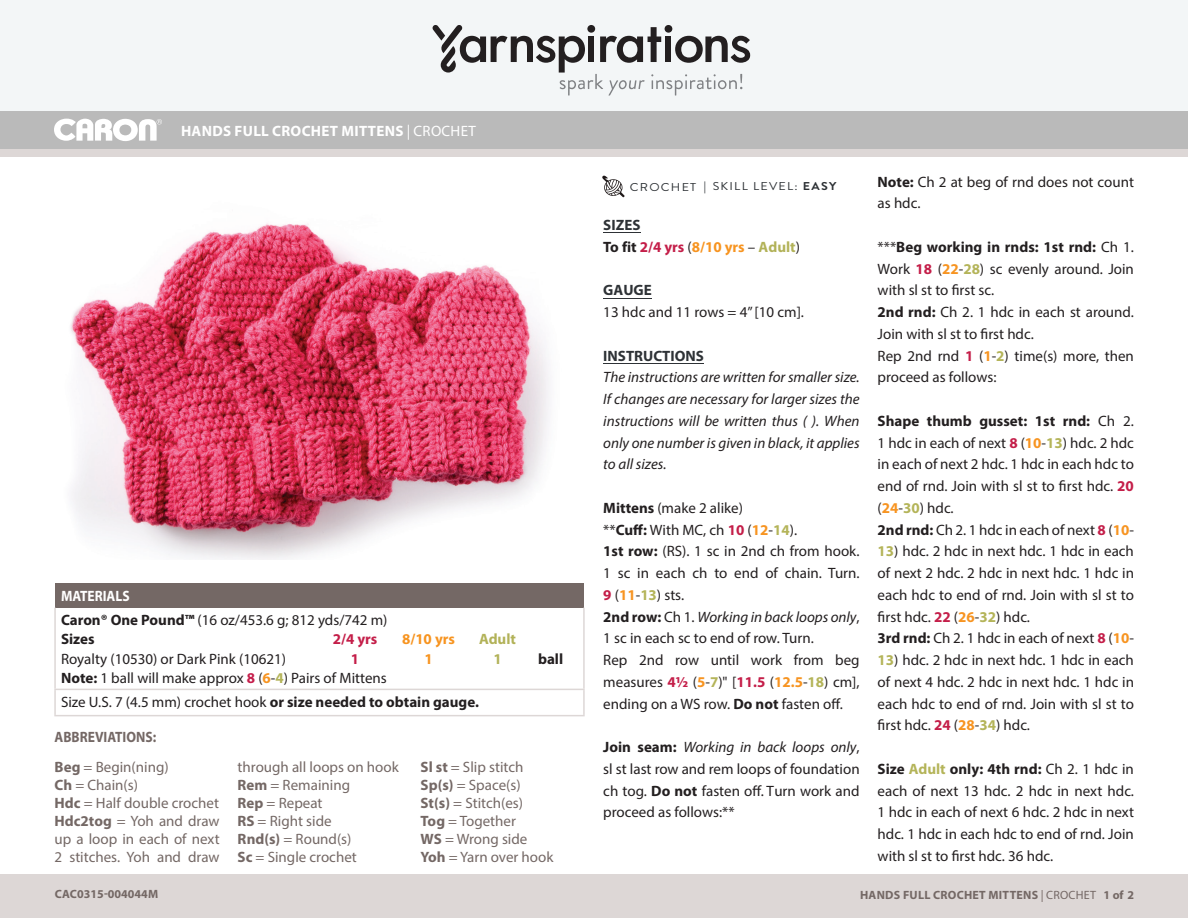
<style>
.page{position:relative;width:1188px;height:918px;background:#fff}
.page>*{position:absolute;margin:0;border:0;box-sizing:border-box;transform-origin:0 0}
.t1{font:15px/21.8px "Myriad Pro";color:#231f20}
.t2{font:15px/18px "Myriad Pro";color:#746865}
.t3{font:italic 15px/21.8px "Myriad Pro";color:#231f20}
.t4{font:700 15px/21.8px "Myriad Pro";color:#f79420}
.Pattern_Title{font:700 15px "Myriad Pro";letter-spacing:.02em;color:#fff}
.t5{font:700 15px/30px "Myriad Pro";color:#746865;scale:.9 1}
.t6{font:700 15px "Myriad Pro";color:#231f20}
.t7{font:700 15px "Myriad Pro";color:#c41e49}
.t8{font:700 15px "Myriad Pro";color:#b2b258}
.t9{font:700 13.5px "Myriad Pro";letter-spacing:.02em;color:#fff}
.t10{font:700 12px "Myriad Pro";letter-spacing:.02em;color:#746865}
.t11{font:700 12px "Myriad Pro";color:#746865}
.t12{font:11.4px "Brandon Grotesque";letter-spacing:.1em;color:#2c3034;scale:1.1 1}
.s1{font-weight:400}
.s2{font-weight:700;color:#fff}
.s3{font-weight:700}
.s4{font-weight:700;color:#c51e4b}
.s5{font-weight:700;color:#f79421}
.s6{font-weight:700;color:#b4b459}
.s7{font-weight:700;color:#c41e49}
.s8{color:#2e3236}
.s9{color:#231f20}
.s10{color:#c41e49}
.s11{font-weight:400;color:#231f20}
.s12{color:#b2b258}
.s13{font-weight:700;color:#2e3236}
.s14{font-weight:700;font-style:normal;color:#2e3236}
.s15{font-style:italic}
</style>
<div class="page">
<div style="left:0;top:875px;width:1188px;height:43px;background:#ddd7d6"></div>
<div style="left:0;top:149px;width:1188px;height:9px;background:#ddd7d6"></div>
<div style="left:0;top:111px;width:1188px;height:38px;background:#bababa"></div>
<svg style="left:54px;top:119px;width:108px;height:22px"></svg>
<div style="left:0;top:0;width:1188px;height:111px;background:#f3f6f7"></div>
<svg style="left:433px;top:25px;width:318px;height:71px"></svg>
<hr style="left:603px;top:363px;width:101px;height:1px;background:#2e3236">
<hr style="left:603px;top:298px;width:49px;height:1px;background:#2e3236">
<hr style="left:603px;top:232px;width:37px;height:1px;background:#2e3236">
<div style="left:55px;top:583px;width:529px;height:25px;background:#746865"></div>
<hr style="left:54px;top:608px;width:2px;height:81px;background:#ddd7d6">
<hr style="left:54px;top:690px;width:2px;height:25px;background:#ddd7d6">
<hr style="left:583px;top:608px;width:2px;height:81px;background:#ddd7d6">
<hr style="left:583px;top:690px;width:2px;height:25px;background:#ddd7d6">
<hr style="left:54px;top:689px;width:531px;height:1px;background:#ddd7d6">
<hr style="left:54px;top:715px;width:531px;height:1px;background:#ddd7d6">
<img style="left:70px;top:223px;width:479px;height:337px">
<svg style="left:602px;top:176px;width:23px;height:21px"></svg>
<p class="t9" style="left:182px;top:120px;width:281px">HANDS FULL CROCHET MITTENS <span class="s1">| CROCHET</span></p>
<p class="Pattern_Title" style="left:181px;top:121px;width:297px">HANDS FULL CROCHET MITTENS <span class="s1">| CROCHET</span></p>
<p class="t1" style="left:61px;top:583px;width:328px;line-height:24.3px"><span class="s2">MATERIALS<br></span><span class="s3">Caron® One Pound™</span> (16 oz/453.6 g; 812 yds/742 m)</p>
<p class="t6" style="left:61px;top:630px;width:35px">Sizes</p>
<p class="t7" style="left:333px;top:630px;width:46px">2/4 yrs</p>
<p class="t4" style="left:402px;top:628px;width:55px">8/10 yrs</p>
<p class="t8" style="left:479px;top:630px;width:38px">Adult</p>
<p class="t1" style="left:61px;top:648px;width:227px">Royalty (10530) or Dark Pink (10621)</p>
<p class="t7" style="left:351px;top:649px;width:10px">1</p>
<p class="t4" style="left:424px;top:647px;width:10px">1</p>
<p class="t8" style="left:493px;top:649px;width:10px">1</p>
<p class="t6" style="left:538px;top:649px;width:27px">ball</p>
<p class="t1" style="left:61px;top:666px;width:419px;line-height:23.2px"><span class="s3">Note:</span> 1 ball will make approx <span class="s4">8</span> (<span class="s5">6</span>-<span class="s6">4</span>) Pairs of Mittens<br>Size U.S. 7 (4.5 mm) crochet hook <span class="s3">or size needed to obtain gauge.</span></p>
<p class="t5" style="left:55px;top:722px;width:128px">ABBREVIATIONS:<br>Beg <span class="s1">= Begin(ning)</span></p>
<p class="t2" style="left:55px;top:776px;width:167px"><span class="s3">Ch</span> = Chain(s)<br><span class="s3">Hdc</span> = Half double crochet<br><span class="s3">Hdc2tog</span> = Yoh and draw up a loop in each of next<br>2 stitches. Yoh and draw</p>
<p class="t2" style="left:238px;top:758px;width:163px">through all loops on hook<br><span class="s3">Rem</span> = Remaining<br><span class="s3">Rep</span> = Repeat<br><span class="s3">RS</span> = Right side<br><span class="s3">Rnd(s)</span> = Round(s)<br><span class="s3">Sc</span> = Single crochet</p>
<p class="t2" style="left:421px;top:758px;width:134px"><span class="s3">Sl st</span> = Slip stitch<br><span class="s3">Sp(s)</span> = Space(s)<br><span class="s3">St(s)</span> = Stitch(es)<br><span class="s3">Tog</span> = Together<br><span class="s3">WS</span> = Wrong side<br><span class="s3">Yoh</span> = Yarn over hook</p>
<p class="t11" style="left:55px;top:886px;width:105px">CAC0315-004044M</p>
<p class="t1" style="left:878px;top:170px;width:258px"><span class="s3">Note:</span> Ch 2 at beg of rnd does not count as hdc.</p>
<p class="t1" style="left:878px;top:236px;width:258px">***<span class="s3">Beg working in rnds: 1st rnd:</span> Ch 1.<br>Work <span class="s7">18</span> (<span class="s5">22</span>-<span class="s6">28</span>) sc evenly around. Join with sl st to first sc.<br><span class="s3">2nd rnd:</span> Ch 2. 1 hdc in each st around.<br>Join with sl st to first hdc.<br>Rep 2nd rnd <span class="s7">1</span> (<span class="s5">1</span>-<span class="s6">2</span>) time(s) more, then proceed as follows:</p>
<p class="t1" style="left:878px;top:410px;width:258px"><span class="s3">Shape thumb gusset: 1st rnd:</span> Ch 2.<br>1 hdc in each of next <span class="s7">8</span> (<span class="s5">10</span>-<span class="s6">13</span>) hdc. 2 hdc in each of next 2 hdc. 1 hdc in each hdc to end of rnd. Join with sl st to first hdc. <span class="s7">20 </span>(<span class="s5">24</span>-<span class="s6">30</span>) hdc.<br><span class="s3">2nd rnd:</span> Ch 2. 1 hdc in each of next <span class="s7">8</span> (<span class="s5">10</span>-</p>
<p class="t1" style="left:878px;top:540px;width:258px"><span class="s6">13</span>) hdc. 2 hdc in next hdc. 1 hdc in each of next 2 hdc. 2 hdc in next hdc. 1 hdc in each hdc to end of rnd. Join with sl st to first hdc. <span class="s7">22</span> (<span class="s5">26</span>-<span class="s6">32</span>) hdc.<br><span class="s3">3rd rnd:</span> Ch 2. 1 hdc in each of next <span class="s7">8</span> (<span class="s5">10</span>-</p>
<p class="t1" style="left:878px;top:649px;width:258px;text-align:justify"><span class="s6">13</span>) hdc. 2 hdc in next hdc. 1 hdc in each of next 4 hdc. 2 hdc in next hdc. 1 hdc in each hdc to end of rnd. Join with sl st to first hdc. <span class="s7">24</span> (<span class="s5">28</span>-<span class="s6">34</span>) hdc.</p>
<p class="t1" style="left:878px;top:758px;width:258px;text-align:justify"><span class="s3">Size</span> <span class="s6">Adult</span> <span class="s3">only: 4th rnd:</span> Ch 2. 1 hdc in each of next 13 hdc. 2 hdc in next hdc.<br>1 hdc in each of next 6 hdc. 2 hdc in next hdc. 1 hdc in each hdc to end of rnd. Join with sl st to first hdc. 36 hdc.</p>
<p class="t10" style="left:863px;top:883px;width:250px">HANDS FULL CROCHET MITTENS <span class="s1">| CROCHET</span></p>
<p class="t12" style="left:630px;top:179px;width:189px">CROCHET <span class="s3">|</span> SKILL LEVEL: <span class="s3">EASY</span></p>
<p class="t4" style="left:603px;top:214px;width:198px"><span class="s8">SIZES<br></span><span class="s9">To fit</span> <span class="s10">2/4 yrs</span> <span class="s11">(</span>8/10 yrs <span class="s11">–</span> <span class="s12">Adult</span><span class="s11">)</span></p>
<p class="t1" style="left:603px;top:279px;width:202px"><span class="s13">GAUGE<br></span>13 hdc and 11 rows = 4” [10 cm].</p>
<p class="t3" style="left:603px;top:344px;width:258px"><span class="s14">INSTRUCTIONS<br></span>The instructions are written for smaller size.<br>If changes are necessary for larger sizes the instructions will be written thus ( ). When only one number is given in black, it applies to all sizes.</p>
<p class="t1" style="left:603px;top:497px;width:258px"><span class="s3">Mittens</span> (make 2 alike)<br>**<span class="s3">Cuff:</span> With MC, ch <span class="s7">10</span> (<span class="s5">12</span>-<span class="s6">14</span>).<br><span class="s3">1st row:</span> (RS). 1 sc in 2nd ch from hook.<br>1 sc in each ch to end of chain. Turn.<br><span class="s7">9</span> (<span class="s5">11</span>-<span class="s6">13</span>) sts.<br><span class="s3">2nd row:</span> Ch 1. <span class="s15">Working in back loops only</span>,<br>1 sc in each sc to end of row. Turn.<br>Rep 2nd row until work from beg measures <span class="s7">4½</span> (<span class="s5">5</span>-<span class="s6">7</span>)" [<span class="s7">11.5</span> (<span class="s5">12.5</span>-<span class="s6">18</span>) cm], ending on a WS row. <span class="s3">Do not</span> fasten off.</p>
<p class="t1" style="left:603px;top:736px;width:258px;text-align:justify"><span class="s3">Join seam:</span> <span class="s15">Working in back loops only</span>, sl st last row and rem loops of foundation ch tog. <span class="s3">Do not</span> fasten off. Turn work and proceed as follows:**</p>
<p class="t10" style="left:860px;top:887px;width:275px">HANDS FULL CROCHET MITTENS <span class="s1">| CROCHET</span> 1 of 2</p>
</div>
